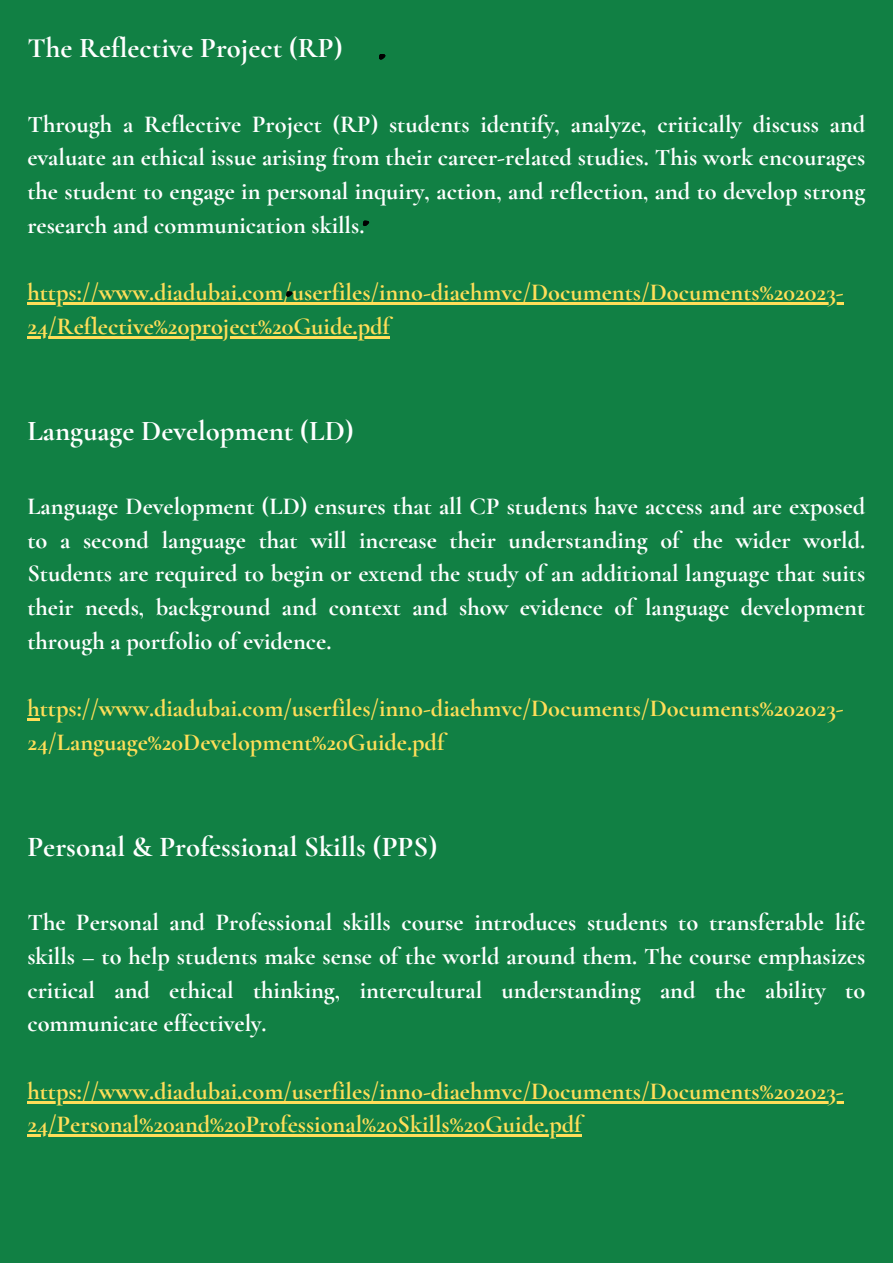
<style>
.page{position:relative;width:893px;height:1264px;background:#fff}
.page>*{position:absolute;margin:0;border:0;box-sizing:border-box;transform-origin:0 0}
.t1{font:700 28.8px "Cormorant Garamond";color:#fff}
.t2{font:700 28.65px "Cormorant Garamond";color:#fff}
.t3{font:700 24.3px/33.8px "Cormorant Garamond";color:#fff;text-align:justify}
.t4{font:700 24.3px/33.8px "Cormorant Garamond";color:#ffde59}
</style>
<div class="page">
<div style="left:0;top:0;width:892px;height:1262px;background:#118044"></div>
<hr style="left:27px;top:302px;width:816px;height:3px;background:#ffde59">
<hr style="left:27px;top:336px;width:363px;height:2px;background:#ffde59">
<svg style="left:27px;top:718px;width:13px;height:3px"></svg>
<hr style="left:27px;top:1100px;width:816px;height:3px;background:#ffde59">
<hr style="left:27px;top:1134px;width:554px;height:2px;background:#ffde59">
<svg style="left:286px;top:291px;width:6px;height:6px"></svg>
<svg style="left:379px;top:54px;width:6px;height:6px"></svg>
<svg style="left:362px;top:220px;width:7px;height:6px"></svg>
<p class="t2" style="left:27px;top:31px;width:317px">The Reflective Project (RP)</p>
<p class="t3" style="left:27px;top:107px;width:839px">Through a Reflective Project (RP) students identify, analyze, critically discuss and evaluate an ethical issue arising from their career-related studies. This work encourages the student to engage in personal inquiry, action, and reflection, and to develop strong research and communication skills.</p>
<p class="t4" style="left:27px;top:276px;width:817px">https://www.diadubai.com/userfiles/inno-diaehmvc/Documents/Documents%202023-<br>24/Reflective%20project%20Guide.pdf</p>
<p class="t2" style="left:27px;top:413px;width:328px">Language Development (LD)</p>
<p class="t3" style="left:27px;top:489px;width:839px">Language Development (LD) ensures that all CP students have access and are exposed to a second language that will increase their understanding of the wider world.<br>Students are required to begin or extend the study of an additional language that suits their needs, background and context and show evidence of language development through a portfolio of evidence.</p>
<p class="t4" style="left:27px;top:691px;width:817px">https://www.diadubai.com/userfiles/inno-diaehmvc/Documents/Documents%202023-<br>24/Language%20Development%20Guide.pdf</p>
<p class="t1" style="left:27px;top:829px;width:411px">Personal &amp; Professional Skills (PPS)</p>
<p class="t3" style="left:27px;top:905px;width:839px">The Personal and Professional skills course introduces students to transferable life skills – to help students make sense of the world around them. The course emphasizes critical and ethical thinking, intercultural understanding and the ability to communicate effectively.</p>
<p class="t4" style="left:27px;top:1074px;width:817px">https://www.diadubai.com/userfiles/inno-diaehmvc/Documents/Documents%202023-<br>24/Personal%20and%20Professional%20Skills%20Guide.pdf</p>
</div>
